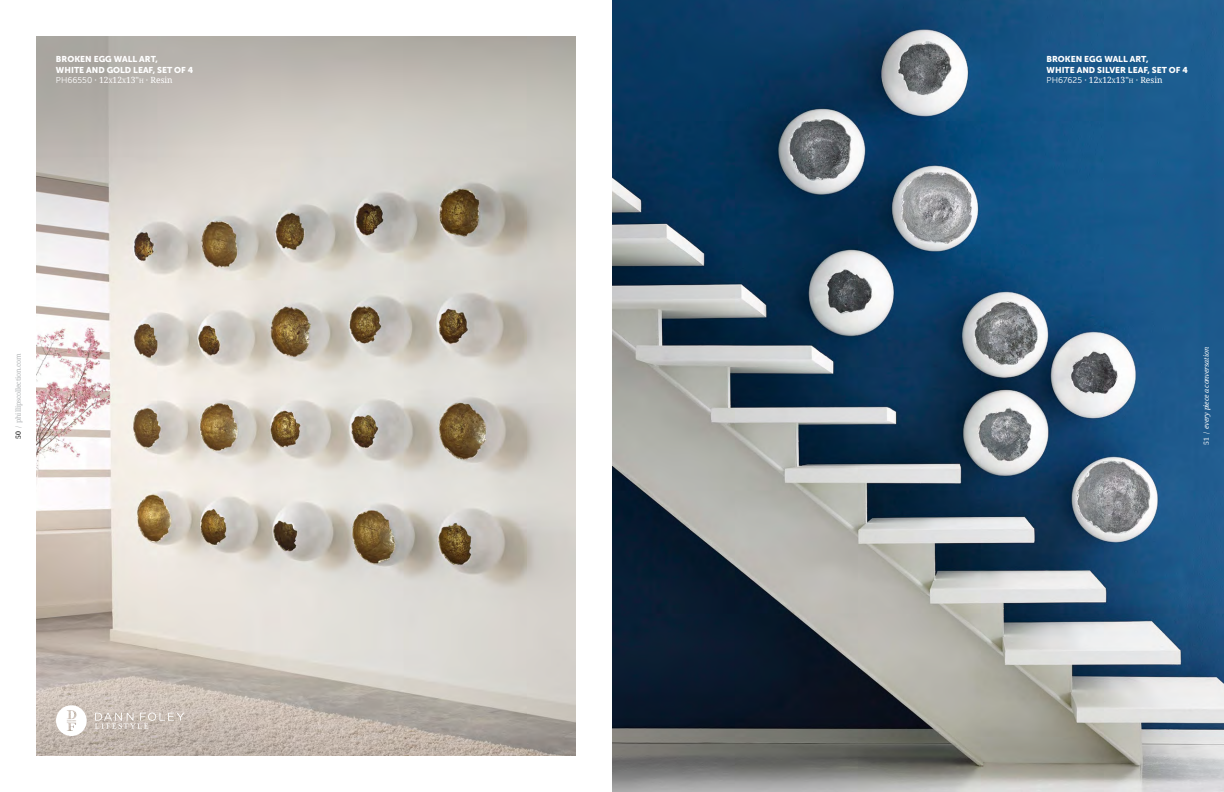
<style>
.page{position:relative;width:1224px;height:792px;background:#fff}
.page>*{position:absolute;margin:0;border:0;box-sizing:border-box;transform-origin:0 0}
.t1{font:8.5px/10.2px "Museo Sans 900";color:#fff}
.t2{font:8.5px "Droid Serif";color:#fff}
.t3{font:italic 7px "Droid Serif";letter-spacing:-.025em;color:#fff}
.t4{font:7px "Droid Serif";letter-spacing:-.025em;color:#b1b4b6}
.s1{font-family:"Museo Sans 300"}
.s2{font-size:5.9px}
.s3{font-style:inherit}
.s4{color:#000}
.s5{font-style:normal}
</style>
<div class="page">
<img style="left:36px;top:36px;width:540px;height:720px">
<img style="left:612px;top:0;width:612px;height:792px">
<svg style="left:56px;top:705px;width:31px;height:31px"></svg>
<svg style="left:95px;top:713px;width:89px;height:16px"></svg>
<p class="t1" style="left:56px;top:54px;width:139px">BROKEN EGG WALL ART,<br>WHITE AND GOLD LEAF, SET OF 4</p>
<p class="t2" style="left:56px;top:74px;width:118px"><span class="s1">PH66550</span> · 12<span class="s2">X</span>12<span class="s2">X</span>13"<span class="s2">H</span> · <span class="s3">Resin</span></p>
<p class="t4" style="left:13px;top:439px;width:87px;rotate:-90deg"><span class="s4">50</span> / phillipscollection.com</p>
<p class="t1" style="left:1047px;top:54px;width:143px">BROKEN EGG WALL ART,<br>WHITE AND SILVER LEAF, SET OF 4</p>
<p class="t2" style="left:1047px;top:74px;width:117px"><span class="s1">PH67625</span> · 12<span class="s2">X</span>12<span class="s2">X</span>13"<span class="s2">H</span> · <span class="s3">Resin</span></p>
<p class="t3" style="left:1201px;top:445px;width:99px;rotate:-90deg"><span class="s5">51 /</span> every piece a conversation</p>
</div>
